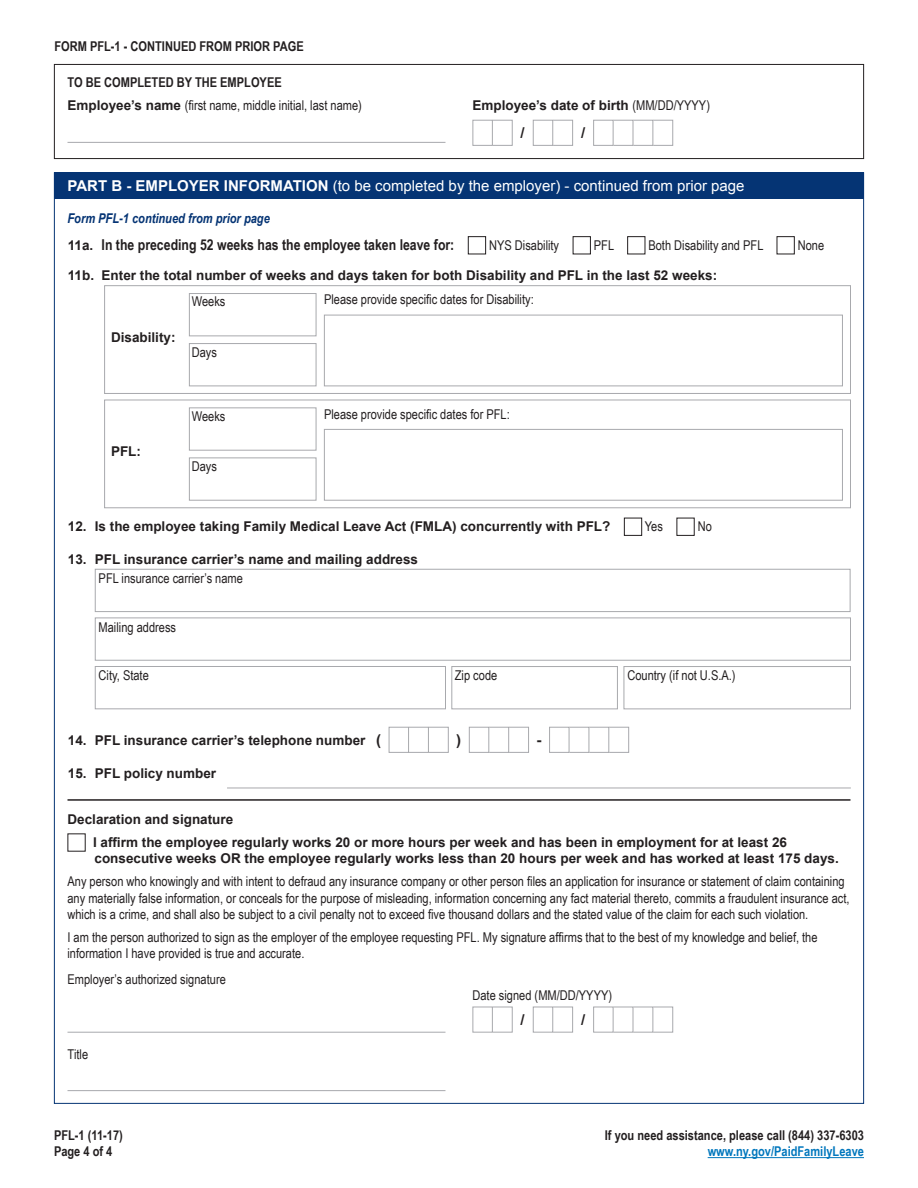
<style>
.page{position:relative;width:918px;height:1188px;background:#fff}
.page>*{position:absolute;margin:0;border:0;box-sizing:border-box;transform-origin:0 0}
.t1{font:15px "Arial";color:#fff}
.t2{font:700 15px "Arial Narrow";color:#231f20}
.t3{font:700 15px "Arial";color:#231f20}
.t4{font:13.5px/16.2px "Arial Narrow";color:#231f20}
.t5{font:700 13.5px/23.2px "Arial";color:#231f20}
.t6{font:700 13.5px/16.2px "Arial Narrow";color:#231f20}
.t7{font:italic 700 13.5px "Arial Narrow";color:#053474}
.t8{font:700 13.5px "Arial Narrow";color:#0077bd}
.s1{font-weight:700}
.s2{font-family:"Arial";font-weight:700}
.s3{font-family:"Arial Narrow";font-weight:400}
.s4{font-family:"Arial";font-size:13.5px}
</style>
<div class="page">
<hr style="left:708px;top:1157px;width:156px;height:1px;background:#0077bd">
<div style="left:54px;top:64px;width:810px;height:95px;border:1px solid #231f20"></div>
<hr style="left:68px;top:142px;width:378px;height:1px;background:#a8a9ad">
<div style="left:624px;top:518px;width:18px;height:18px;border:1px solid #231f20"></div>
<div style="left:677px;top:518px;width:18px;height:18px;border:1px solid #231f20"></div>
<div style="left:389px;top:727px;width:20px;height:26px;border:1px solid #a8a9ad"></div>
<div style="left:409px;top:727px;width:20px;height:26px;border:1px solid #a8a9ad"></div>
<div style="left:428px;top:727px;width:21px;height:26px;border:1px solid #a8a9ad"></div>
<div style="left:469px;top:727px;width:20px;height:26px;border:1px solid #a8a9ad"></div>
<div style="left:489px;top:727px;width:20px;height:26px;border:1px solid #a8a9ad"></div>
<div style="left:509px;top:727px;width:20px;height:26px;border:1px solid #a8a9ad"></div>
<div style="left:549px;top:727px;width:20px;height:26px;border:1px solid #a8a9ad"></div>
<div style="left:569px;top:727px;width:20px;height:26px;border:1px solid #a8a9ad"></div>
<div style="left:589px;top:727px;width:20px;height:26px;border:1px solid #a8a9ad"></div>
<div style="left:609px;top:727px;width:20px;height:26px;border:1px solid #a8a9ad"></div>
<hr style="left:68px;top:1032px;width:378px;height:1px;background:#a8a9ad">
<div style="left:472px;top:1007px;width:21px;height:26px;border:1px solid #a8a9ad"></div>
<div style="left:492px;top:1007px;width:21px;height:26px;border:1px solid #a8a9ad"></div>
<div style="left:533px;top:1007px;width:20px;height:26px;border:1px solid #a8a9ad"></div>
<div style="left:553px;top:1007px;width:20px;height:26px;border:1px solid #a8a9ad"></div>
<div style="left:593px;top:1007px;width:21px;height:26px;border:1px solid #a8a9ad"></div>
<div style="left:613px;top:1007px;width:20px;height:26px;border:1px solid #a8a9ad"></div>
<div style="left:633px;top:1007px;width:20px;height:26px;border:1px solid #a8a9ad"></div>
<div style="left:653px;top:1007px;width:20px;height:26px;border:1px solid #a8a9ad"></div>
<hr style="left:68px;top:799px;width:782px;height:2px;background:#231f20">
<hr style="left:68px;top:1090px;width:378px;height:1px;background:#a8a9ad">
<div style="left:54px;top:172px;width:810px;height:27px;background:#053474"></div>
<div style="left:95px;top:618px;width:756px;height:43px;border:1px solid #a8a9ad"></div>
<div style="left:95px;top:666px;width:351px;height:43px;border:1px solid #a8a9ad"></div>
<div style="left:451px;top:666px;width:167px;height:43px;border:1px solid #a8a9ad"></div>
<div style="left:624px;top:666px;width:227px;height:43px;border:1px solid #a8a9ad"></div>
<div style="left:95px;top:569px;width:755px;height:43px;border:1px solid #a8a9ad"></div>
<div style="left:468px;top:236px;width:18px;height:18px;border:1px solid #231f20"></div>
<div style="left:573px;top:236px;width:18px;height:18px;border:1px solid #231f20"></div>
<div style="left:627px;top:236px;width:18px;height:18px;border:1px solid #231f20"></div>
<div style="left:777px;top:236px;width:18px;height:18px;border:1px solid #231f20"></div>
<hr style="left:227px;top:788px;width:624px;height:1px;background:#a8a9ad">
<div style="left:104px;top:285px;width:747px;height:109px;border:1px solid #a8a9ad"></div>
<div style="left:189px;top:293px;width:127px;height:43px;border:1px solid #a8a9ad"></div>
<div style="left:189px;top:343px;width:127px;height:43px;border:1px solid #a8a9ad"></div>
<div style="left:324px;top:315px;width:519px;height:71px;border:1px solid #a8a9ad"></div>
<div style="left:104px;top:400px;width:747px;height:108px;border:1px solid #a8a9ad"></div>
<div style="left:189px;top:407px;width:127px;height:44px;border:1px solid #a8a9ad"></div>
<div style="left:189px;top:458px;width:127px;height:43px;border:1px solid #a8a9ad"></div>
<div style="left:324px;top:429px;width:519px;height:72px;border:1px solid #a8a9ad"></div>
<div style="left:472px;top:120px;width:21px;height:26px;border:1px solid #a8a9ad"></div>
<div style="left:492px;top:120px;width:21px;height:26px;border:1px solid #a8a9ad"></div>
<div style="left:533px;top:120px;width:20px;height:26px;border:1px solid #a8a9ad"></div>
<div style="left:553px;top:120px;width:20px;height:26px;border:1px solid #a8a9ad"></div>
<div style="left:593px;top:120px;width:21px;height:26px;border:1px solid #a8a9ad"></div>
<div style="left:613px;top:120px;width:20px;height:26px;border:1px solid #a8a9ad"></div>
<div style="left:633px;top:120px;width:20px;height:26px;border:1px solid #a8a9ad"></div>
<div style="left:653px;top:120px;width:20px;height:26px;border:1px solid #a8a9ad"></div>
<p class="t6" style="left:54px;top:37px;width:251px">FORM PFL-1 - CONTINUED FROM PRIOR PAGE</p>
<p class="t4" style="left:68px;top:71px;width:296px;line-height:23px"><span class="s1">TO BE COMPLETED BY THE EMPLOYEE<br></span><span class="s2">Employee’s name</span> (first name, middle initial, last name)</p>
<p class="t5" style="left:473px;top:94px;width:239px">Employee’s date of birth <span class="s3">(MM/DD/YYYY)</span></p>
<p class="t3" style="left:521px;top:123px;width:6px">/</p>
<p class="t3" style="left:581px;top:123px;width:6px">/</p>
<p class="t1" style="left:68px;top:176px;width:679px"><span class="s1">PART B - EMPLOYER INFORMATION</span> (to be completed by the employer) - continued from prior page</p>
<p class="t7" style="left:68px;top:208px;width:204px">Form PFL-1 continued from prior page</p>
<p class="t2" style="left:68px;top:233px;width:388px"><span class="s4">11a.</span> In the preceding 52 weeks has the employee taken leave for:</p>
<p class="t4" style="left:489px;top:237px;width:72px">NYS Disability</p>
<p class="t4" style="left:594px;top:237px;width:22px">PFL</p>
<p class="t4" style="left:648px;top:237px;width:117px">Both Disability and PFL</p>
<p class="t4" style="left:798px;top:237px;width:28px">None</p>
<p class="t5" style="left:68px;top:264px;width:651px">11b. Enter the total number of weeks and days taken for both Disability and PFL in the last 52 weeks:</p>
<p class="t5" style="left:111px;top:326px;width:66px">Disability:</p>
<p class="t4" style="left:192px;top:293px;width:35px">Weeks</p>
<p class="t4" style="left:324px;top:291px;width:211px">Please provide specific dates for Disability:</p>
<p class="t4" style="left:192px;top:344px;width:27px">Days</p>
<p class="t5" style="left:111px;top:440px;width:31px">PFL:</p>
<p class="t4" style="left:192px;top:407px;width:35px">Weeks</p>
<p class="t4" style="left:324px;top:405px;width:187px">Please provide specific dates for PFL:</p>
<p class="t4" style="left:192px;top:458px;width:27px">Days</p>
<p class="t5" style="left:68px;top:515px;width:544px">12. Is the employee taking Family Medical Leave Act (FMLA) concurrently with PFL?</p>
<p class="t4" style="left:645px;top:518px;width:20px">Yes</p>
<p class="t4" style="left:698px;top:518px;width:16px">No</p>
<p class="t5" style="left:68px;top:548px;width:352px">13. PFL insurance carrier’s name and mailing address</p>
<p class="t4" style="left:99px;top:570px;width:146px">PFL insurance carrier’s name</p>
<p class="t4" style="left:99px;top:619px;width:79px">Mailing address</p>
<p class="t4" style="left:99px;top:667px;width:52px">City, State</p>
<p class="t4" style="left:455px;top:667px;width:44px">Zip code</p>
<p class="t4" style="left:627px;top:667px;width:110px">Country (if not U.S.A.)</p>
<p class="t5" style="left:68px;top:729px;width:299px">14. PFL insurance carrier’s telephone number</p>
<p class="t5" style="left:68px;top:762px;width:150px">15. PFL policy number</p>
<p class="t3" style="left:376px;top:730px;width:6px">(</p>
<p class="t3" style="left:456px;top:730px;width:6px">)</p>
<p class="t3" style="left:537px;top:730px;width:6px">-</p>
<p class="t5" style="left:93px;top:808px;width:695px;text-indent:-26px">Declaration and signature<br>I affirm the employee regularly works 20 or more hours per week and has been in employment for at least 26</p>
<p class="t5" style="left:94px;top:847px;width:746px">consecutive weeks OR the employee regularly works less than 20 hours per week and has worked at least 175 days.</p>
<p class="t4" style="left:68px;top:873px;width:784px">Any person who knowingly and with intent to defraud any insurance company or other person files an application for insurance or statement of claim containing any materially false information, or conceals for the purpose of misleading, information concerning any fact material thereto, commits a fraudulent insurance act, which is a crime, and shall also be subject to a civil penalty not to exceed five thousand dollars and the stated value of the claim for each such violation.</p>
<p class="t4" style="left:68px;top:928px;width:752px">I am the person authorized to sign as the employer of the employee requesting PFL. My signature affirms that to the best of my knowledge and belief, the information I have provided is true and accurate.</p>
<p class="t4" style="left:68px;top:971px;width:160px">Employer’s authorized signature</p>
<p class="t4" style="left:472px;top:987px;width:141px">Date signed (MM/DD/YYYY)</p>
<p class="t3" style="left:521px;top:1010px;width:6px">/</p>
<p class="t3" style="left:581px;top:1010px;width:6px">/</p>
<p class="t4" style="left:68px;top:1045px;width:22px">Title</p>
<p class="t6" style="left:54px;top:1126px;width:70px">PFL-1 (11-17)<br>Page 4 of 4</p>
<p class="t6" style="left:605px;top:1126px;width:261px">If you need assistance, please call (844) 337-6303</p>
<p class="t8" style="left:708px;top:1141px;width:158px">www.ny.gov/PaidFamilyLeave</p>
</div>
